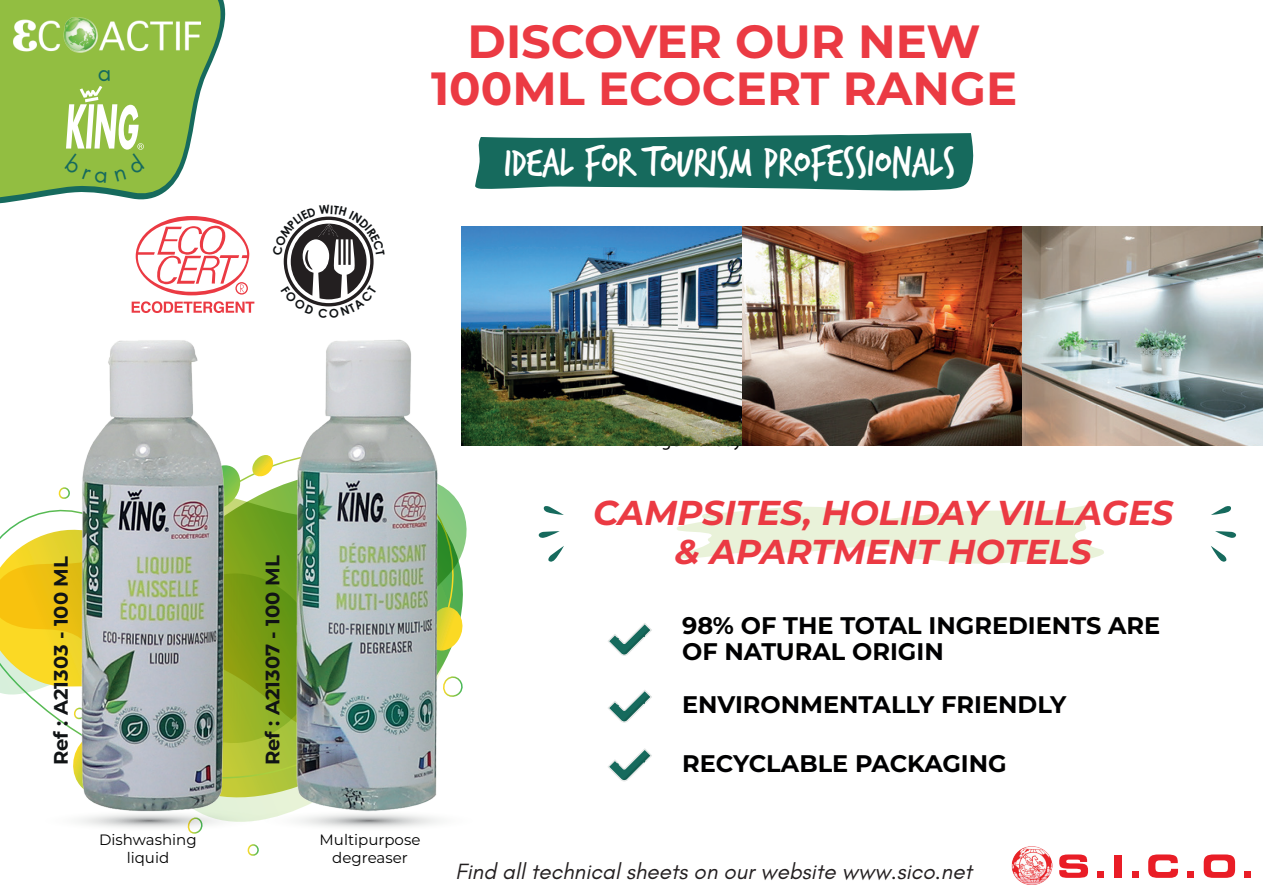
<style>
.page{position:relative;width:1263px;height:893px;background:#fff}
.page>*{position:absolute;margin:0;border:0;box-sizing:border-box;transform-origin:0 0}
.t1{font:700 46.5px/46.5px "Montserrat";color:#eb3a43;text-align:center}
.t2{font:43.5px "Trash Hand";color:#fff}
.t3{font:italic 700 34.5px/39px "Montserrat";color:#eb3a43;text-align:center}
.t4{font:700 24px/25.5px "Montserrat";color:#000001}
.t5{font:italic 22.5px "Glacial Indifference";color:#231f20}
.t6{font:700 19.5px "Montserrat";color:#101315}
.t7{font:15px/18px "Montserrat";color:#000001;text-align:center}
</style>
<div class="page">
<svg style="left:0;top:0;width:226px;height:204px;fill:#92be41"></svg>
<svg style="left:237px;top:523px;width:230px;height:292px"></svg>
<svg style="left:237px;top:462px;width:221px;height:317px;background:#bccd50"></svg>
<svg style="left:0;top:480px;width:466px;height:253px"></svg>
<svg style="left:456px;top:607px;width:11px;height:46px"></svg>
<svg style="left:237px;top:455px;width:39px;height:56px"></svg>
<svg style="left:456px;top:670px;width:10px;height:27px"></svg>
<svg style="left:247px;top:844px;width:12px;height:12px"></svg>
<svg style="left:57px;top:483px;width:3px;height:16px"></svg>
<svg style="left:190px;top:832px;width:9px;height:2px"></svg>
<svg style="left:237px;top:573px;width:44px;height:170px;background:#82a319"></svg>
<img style="left:9px;top:13px;width:192px;height:43px">
<svg style="left:608px;top:748px;width:44px;height:33px"></svg>
<svg style="left:608px;top:690px;width:44px;height:33px"></svg>
<svg style="left:608px;top:623px;width:44px;height:33px"></svg>
<svg style="left:248px;top:808px;width:240px;height:25px"></svg>
<img style="left:281px;top:339px;width:175px;height:489px">
<svg style="left:29px;top:808px;width:240px;height:25px"></svg>
<img style="left:60px;top:340px;width:177px;height:491px">
<svg style="left:1211px;top:506px;width:20px;height:9px"></svg>
<svg style="left:1215px;top:531px;width:21px;height:7px"></svg>
<svg style="left:1211px;top:546px;width:16px;height:16px"></svg>
<svg style="left:543px;top:506px;width:21px;height:9px"></svg>
<svg style="left:538px;top:531px;width:22px;height:7px"></svg>
<svg style="left:548px;top:546px;width:16px;height:16px"></svg>
<svg style="left:676px;top:505px;width:428px;height:59px"></svg>
<svg style="left:136px;top:216px;width:113px;height:79px"></svg>
<div style="left:235px;top:282px;width:13px;height:13px;border:1px solid #eb3a43;border-radius:50%"></div>
<svg style="left:132px;top:301px;width:122px;height:12px"></svg>
<img style="left:462px;top:227px;width:801px;height:218px">
<svg style="left:475px;top:133px;width:499px;height:58px;background:#307a6f"></svg>
<svg style="left:1059px;top:854px;width:29px;height:24px"></svg>
<div style="left:1098px;top:871px;width:6px;height:7px;background:#e91d26"></div>
<div style="left:1115px;top:855px;width:7px;height:23px;background:#e91d26"></div>
<div style="left:1132px;top:871px;width:7px;height:7px;background:#e91d26"></div>
<svg style="left:1148px;top:854px;width:30px;height:24px"></svg>
<div style="left:1187px;top:871px;width:7px;height:7px;background:#e91d26"></div>
<svg style="left:1204px;top:854px;width:31px;height:24px"></svg>
<div style="left:1244px;top:871px;width:7px;height:7px;background:#e91d26"></div>
<img style="left:1011px;top:846px;width:41px;height:38px">
<svg style="left:64px;top:70px;width:81px;height:113px"></svg>
<svg style="left:283px;top:216px;width:91px;height:91px"></svg>
<h1 class="t1" style="left:431px;top:16px;width:588px">DISCOVER OUR NEW<br>100ML ECOCERT RANGE</h1>
<h2 class="t2" style="left:504px;top:141px;width:453px">IDEAL FOR TOURISM PROFESSIONALS</h2>
<p class="t6" style="left:47px;top:765px;width:211px;rotate:-90deg">Ref : A21303 - 100 ML</p>
<p class="t6" style="left:258px;top:765px;width:211px;rotate:-90deg">Ref : A21307 - 100 ML</p>
<p class="t7" style="left:99px;top:831px;width:99px">Dishwashing liquid</p>
<p class="t7" style="left:320px;top:831px;width:102px">Multipurpose degreaser</p>
<h3 class="t3" style="left:593px;top:492px;width:582px">CAMPSITES, HOLIDAY VILLAGES &amp; APARTMENT HOTELS</h3>
<p class="t4" style="left:682px;top:612px;width:480px">98% OF THE TOTAL INGREDIENTS ARE<br>OF NATURAL ORIGIN</p>
<p class="t4" style="left:682px;top:691px;width:386px">ENVIRONMENTALLY FRIENDLY</p>
<p class="t4" style="left:682px;top:749px;width:326px">RECYCLABLE PACKAGING</p>
<p class="t5" style="left:455px;top:858px;width:518px">Find all technical sheets on our website www.sico.net</p>
</div>
